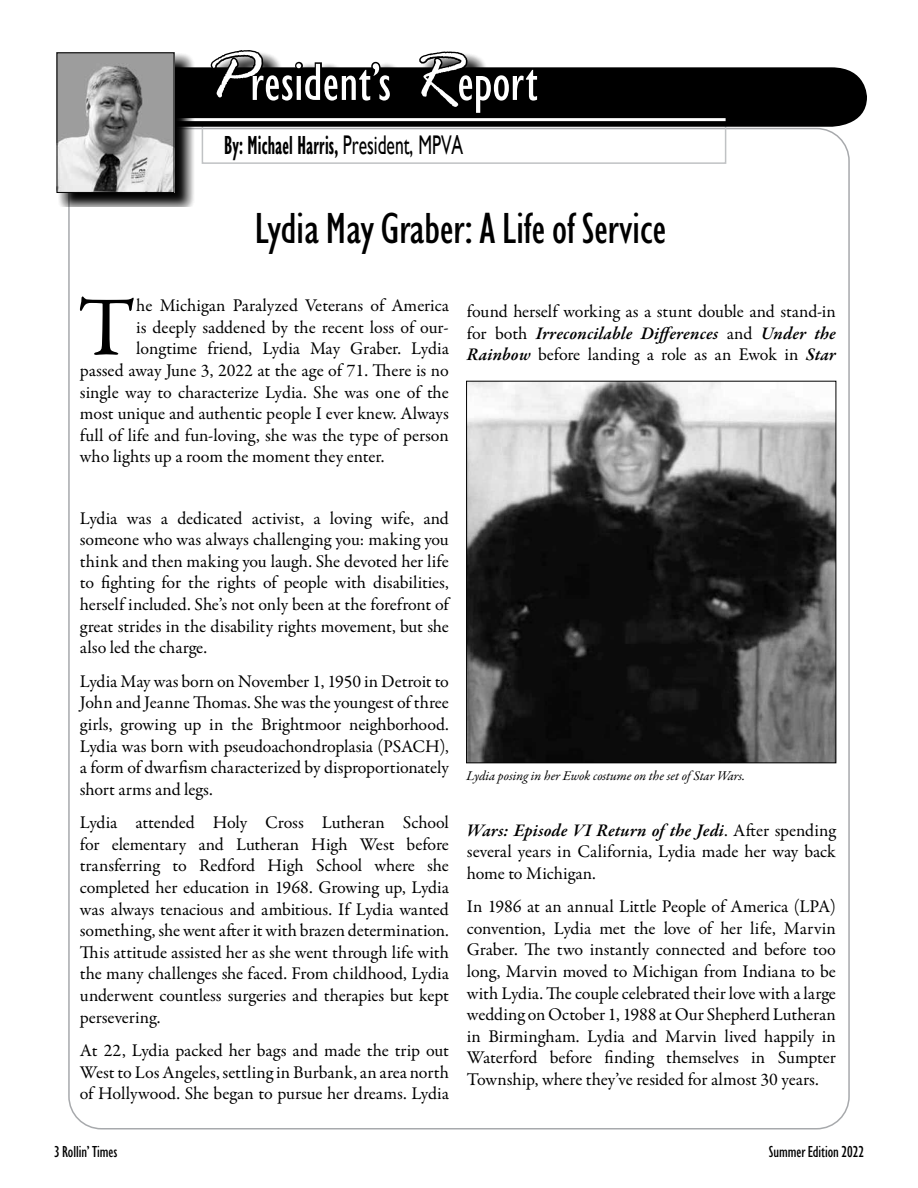
<style>
.page{position:relative;width:918px;height:1188px;background:#fff}
.page>*{position:absolute;margin:0;border:0;box-sizing:border-box;transform-origin:0 0}
.t1{font:84.6px "Garamond Premr Pro";color:#000}
.t2{font:500 condensed 54px "Gill Sans Nova";letter-spacing:.01em;color:#fff}
.t3{font:500 condensed 45px "Gill Sans Nova";color:#000}
.t4{font:700 condensed 27px "Gill Sans Nova";letter-spacing:.01em;color:#000;scale:.65 1}
.t5{font:18px/21.6px "Garamond Premr Pro";color:#000;text-align:justify}
.t6{font:500 condensed 16.5px "Gill Sans Nova";color:#000}
.t7{font:italic 13.5px "Garamond Premr Pro";letter-spacing:-.005em;color:#000}
.s1{font-family:"Gill Sans";font-weight:400;font-stretch:normal}
.s2{font-weight:600;font-style:italic}
</style>
<div class="page">
<div style="left:202px;top:116px;width:524px;height:48px;border:2px solid #c0c2c4"></div>
<svg style="left:194px;top:67px;width:673px;height:60px;fill:#000"></svg>
<div style="left:212px;top:51px;width:348px;height:75px;background:#000"></div>
<hr style="left:145px;top:118px;width:581px;height:3px;background:#fff">
<svg style="left:59px;top:54px;width:135px;height:152px"></svg>
<svg style="left:208px;top:50px;width:185px;height:54px"></svg>
<svg style="left:417px;top:51px;width:125px;height:79px"></svg>
<img style="left:59px;top:54px;width:113px;height:137px">
<div style="left:57px;top:52px;width:117px;height:141px;border:1px solid #000"></div>
<img style="left:468px;top:383px;width:366px;height:378px">
<div style="left:466px;top:381px;width:370px;height:382px;border:1px solid #000"></div>
<h2 class="t2" style="left:250px;top:48px;width:289px">resident’s eport</h2>
<h3 class="t4" style="left:224px;top:127px;width:370px">By: Michael Harris, <span class="s1">President, MPVA</span></h3>
<h3 class="t3" style="left:255px;top:199px;width:413px">Lydia May Graber: A Life of Service</h3>
<h1 class="t1" style="left:78px;top:277px;width:58px">T</h1>
<p class="t5" style="left:136px;top:295px;width:314px">he Michigan Paralyzed Veterans of America</p>
<p class="t5" style="left:136px;top:317px;width:314px">is deeply saddened by the recent loss of our-</p>
<p class="t5" style="left:136px;top:338px;width:314px">longtime friend, Lydia May Graber. Lydia</p>
<p class="t5" style="left:80px;top:360px;width:371px">passed away June 3, 2022 at the age of 71. There is no</p>
<p class="t5" style="left:80px;top:382px;width:370px">single way to characterize Lydia. She was one of the</p>
<p class="t5" style="left:80px;top:403px;width:370px">most unique and authentic people I ever knew. Always</p>
<p class="t5" style="left:80px;top:425px;width:371px">full of life and fun-loving, she was the type of person</p>
<p class="t5" style="left:80px;top:446px;width:306px">who lights up a room the moment they enter.</p>
<p class="t5" style="left:467px;top:301px;width:371px">found herself working as a stunt double and stand-in for both <span class="s2">Irreconcilable Differences</span> and <span class="s2">Under the Rainbow</span> before landing a role as an Ewok in <span class="s2">Star</span></p>
<p class="t5" style="left:80px;top:508px;width:371px">Lydia was a dedicated activist, a loving wife, and someone who was always challenging you: making you think and then making you laugh. She devoted her life to fighting for the rights of people with disabilities, herself included. She’s not only been at the forefront of great strides in the disability rights movement, but she also led the charge.</p>
<p class="t5" style="left:80px;top:671px;width:371px">Lydia May was born on November 1, 1950 in Detroit to John and Jeanne Thomas. She was the youngest of three girls, growing up in the Brightmoor neighborhood.<br>Lydia was born with pseudoachondroplasia (PSACH), a form of dwarfism characterized by disproportionately short arms and legs.</p>
<p class="t5" style="left:80px;top:812px;width:371px">Lydia attended Holy Cross Lutheran School for elementary and Lutheran High West before transferring to Redford High School where she completed her education in 1968. Growing up, Lydia was always tenacious and ambitious. If Lydia wanted something, she went after it with brazen determination.<br>This attitude assisted her as she went through life with the many challenges she faced. From childhood, Lydia underwent countless surgeries and therapies but kept persevering.</p>
<p class="t5" style="left:80px;top:1040px;width:371px">At 22, Lydia packed her bags and made the trip out West to Los Angeles, settling in Burbank, an area north of Hollywood. She began to pursue her dreams. Lydia</p>
<p class="t7" style="left:466px;top:767px;width:280px">Lydia posing in her Ewok costume on the set of Star Wars.</p>
<p class="t5" style="left:467px;top:820px;width:371px"><span class="s2">Wars: Episode VI Return of the Jedi</span>. After spending several years in California, Lydia made her way back home to Michigan.</p>
<p class="t5" style="left:467px;top:896px;width:371px">In 1986 at an annual Little People of America (LPA) convention, Lydia met the love of her life, Marvin Graber. The two instantly connected and before too long, Marvin moved to Michigan from Indiana to be with Lydia. The couple celebrated their love with a large wedding on October 1, 1988 at Our Shepherd Lutheran in Birmingham. Lydia and Marvin lived happily in Waterford before finding themselves in Sumpter Township, where they’ve resided for almost 30 years.</p>
<p class="t6" style="left:54px;top:1141px;width:65px">3 Rollin’ Times</p>
<p class="t6" style="left:769px;top:1141px;width:97px">Summer Edition 2022</p>
</div>
